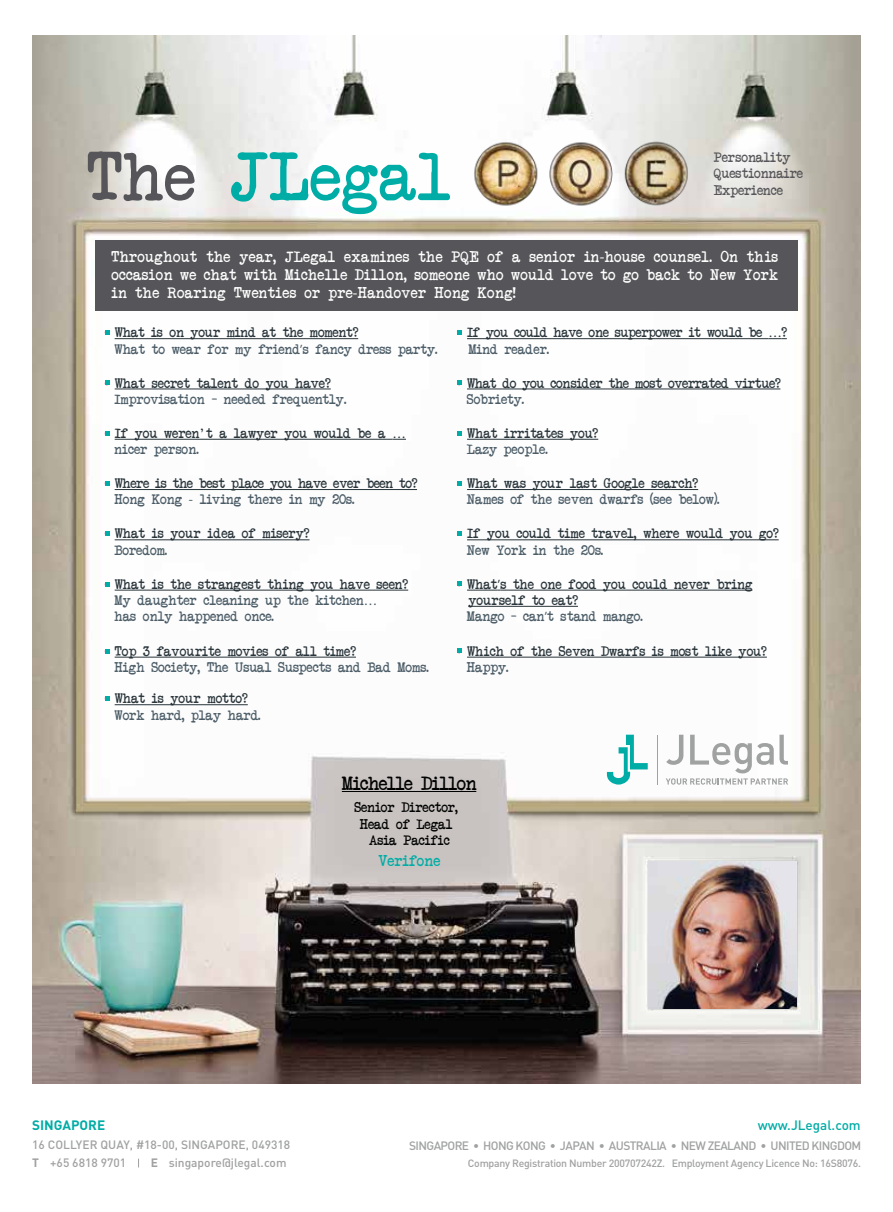
<style>
.page{position:relative;width:893px;height:1212px;background:#fff}
.page>*{position:absolute;margin:0;border:0;box-sizing:border-box;transform-origin:0 0}
.t1{font:67.5px "Another Typewriter";letter-spacing:.01em;color:#00aca6}
.t2{font:18.75px "Another Typewriter";letter-spacing:-.03em;color:#000101}
.t3{font:15px/18px "Another Typewriter";letter-spacing:.025em;color:#fff;text-align:justify}
.t4{font:15px "Another Typewriter";color:#00aca6}
.t5{font:13.5px/16.2px "Another Typewriter";color:#4b5c67}
.t6{font:13.5px/16.2px "Another Typewriter";color:#28343a}
.t7{font:13.5px/16.2px "Another Typewriter";letter-spacing:-.025em;color:#28343a}
.t8{font:13.5px/16.5px "Another Typewriter";color:#000101;text-align:center}
.t9{font:13.5px/16.2px "Another Typewriter";letter-spacing:-.005em;color:#56565a}
.t10{font:500 13.5px "DIN";color:#00aca6}
.t11{font:700 13.5px "DIN";color:#00aca6}
.t12{font:500 12px/18.1px "DIN";letter-spacing:-.015em;color:#a0a1a1}
.t13{font:500 12px "DIN";letter-spacing:-.05em;color:#a0a1a1}
.t14{font:500 10.5px "DIN";letter-spacing:-.025em;color:#a0a1a1}
.s1{color:#56565a}
.s2{font-family:"Myriad Pro"}
.s3{font-family:"American Typewriter";font-weight:700;color:#d0043c}
.s4{color:#28343a}
.s5{color:#4b5c67}
.s6{font-family:"Myriad Pro";color:#4b5c67}
.s7{font-weight:700}
</style>
<div class="page">
<img style="left:32px;top:36px;width:829px;height:1048px">
<img style="left:468px;top:135px;width:224px;height:77px">
<hr style="left:115px;top:489px;width:302px;height:1px;background:#28343a">
<svg style="left:105px;top:481px;width:4px;height:5px"></svg>
<hr style="left:115px;top:539px;width:194px;height:1px;background:#28343a">
<svg style="left:105px;top:532px;width:4px;height:4px"></svg>
<hr style="left:115px;top:657px;width:241px;height:1px;background:#28343a">
<svg style="left:105px;top:649px;width:4px;height:4px"></svg>
<hr style="left:115px;top:389px;width:216px;height:1px;background:#28343a">
<svg style="left:105px;top:380px;width:4px;height:5px"></svg>
<hr style="left:467px;top:590px;width:31px;height:1px;background:#28343a">
<hr style="left:500px;top:590px;width:252px;height:1px;background:#28343a">
<hr style="left:468px;top:606px;width:110px;height:1px;background:#28343a">
<svg style="left:457px;top:582px;width:5px;height:4px"></svg>
<hr style="left:467px;top:489px;width:231px;height:1px;background:#28343a">
<svg style="left:457px;top:481px;width:5px;height:5px"></svg>
<hr style="left:467px;top:539px;width:312px;height:1px;background:#28343a">
<svg style="left:457px;top:531px;width:5px;height:5px"></svg>
<hr style="left:467px;top:657px;width:300px;height:1px;background:#28343a">
<svg style="left:457px;top:649px;width:5px;height:4px"></svg>
<hr style="left:467px;top:389px;width:313px;height:1px;background:#28343a">
<svg style="left:457px;top:380px;width:5px;height:5px"></svg>
<hr style="left:467px;top:338px;width:301px;height:1px;background:#28343a">
<svg style="left:768px;top:338px;width:19px;height:1px"></svg>
<svg style="left:457px;top:330px;width:5px;height:5px"></svg>
<img style="left:648px;top:861px;width:148px;height:147px">
<div style="left:95px;top:240px;width:702px;height:71px;background:#56565a"></div>
<hr style="left:342px;top:791px;width:134px;height:1px;background:#000101">
<hr style="left:115px;top:338px;width:243px;height:1px;background:#28343a">
<svg style="left:105px;top:330px;width:4px;height:5px"></svg>
<hr style="left:115px;top:704px;width:133px;height:1px;background:#28343a">
<svg style="left:105px;top:696px;width:4px;height:5px"></svg>
<hr style="left:467px;top:439px;width:131px;height:1px;background:#28343a">
<svg style="left:457px;top:431px;width:5px;height:4px"></svg>
<svg style="left:607px;top:735px;width:41px;height:49px"></svg>
<svg style="left:666px;top:735px;width:122px;height:49px"></svg>
<hr style="left:657px;top:735px;width:1px;height:49px;background:#a0a1a1">
<hr style="left:115px;top:590px;width:293px;height:1px;background:#28343a">
<svg style="left:105px;top:582px;width:4px;height:4px"></svg>
<hr style="left:115px;top:439px;width:277px;height:1px;background:#28343a">
<svg style="left:392px;top:439px;width:14px;height:1px"></svg>
<svg style="left:105px;top:431px;width:4px;height:4px"></svg>
<h1 class="t1" style="left:87px;top:133px;width:365px"><span class="s1">The</span> JLegal</h1>
<p class="t9" style="left:714px;top:149px;width:90px">Personality<br>Questionnaire</p>
<p class="t9" style="left:714px;top:181px;width:70px">Experience</p>
<p class="t3" style="left:112px;top:247px;width:668px">Throughout the year, JLegal examines the PQE of a senior in<span class="s2">-</span>house counsel. On this occasion we chat with Michelle Dillon, someone who would love to go back to New York in the Roaring Twenties or pre<span class="s2">-</span>Handover Hong Kong!</p>
<p class="t5" style="left:115px;top:324px;width:324px;text-indent:-12px"><span class="s3">•</span> <span class="s4">What is on your mind at the moment?<br></span>What to wear for my friend<span class="s2">’</span>s fancy dress party.</p>
<p class="t7" style="left:468px;top:324px;width:320px;text-indent:-14px"><span class="s3">•</span> If you could have one superpower it would be <span class="s2">…</span>?<br><span class="s5">Mind reader.</span></p>
<p class="t5" style="left:115px;top:374px;width:233px;text-indent:-12px"><span class="s3">•</span> <span class="s4">What secret talent do you have?<br></span>Improvisation – needed frequently.</p>
<p class="t7" style="left:467px;top:374px;width:315px;text-indent:-12px"><span class="s3">•</span> What do you consider the most overrated virtue?<br><span class="s5">Sobriety.</span></p>
<p class="t6" style="left:115px;top:424px;width:293px;text-indent:-12px"><span class="s3">•</span> If you weren't a lawyer you would be a <span class="s2">… </span><span class="s5">nicer person.</span></p>
<p class="t6" style="left:467px;top:424px;width:133px;text-indent:-12px"><span class="s3">•</span> What irritates you?<br><span class="s5">Lazy people.</span></p>
<p class="t7" style="left:115px;top:475px;width:304px;text-indent:-12px"><span class="s3">•</span> Where is the best place you have ever been to?<br><span class="s5">Hong Kong</span> <span class="s6">-</span> <span class="s5">living there in my 20s.</span></p>
<p class="t6" style="left:115px;top:525px;width:196px;text-indent:-12px"><span class="s3">•</span> What is your idea of misery?<br><span class="s5">Boredom.</span></p>
<p class="t5" style="left:467px;top:475px;width:254px;text-indent:-12px"><span class="s3">•</span> <span class="s4">What was your last Google search?<br></span>Names of the seven dwarfs (see below).</p>
<p class="t6" style="left:467px;top:525px;width:313px;text-indent:-12px"><span class="s3">•</span> If you could time travel, where would you go?<br><span class="s5">New York in the 20s.</span></p>
<p class="t5" style="left:115px;top:575px;width:295px;text-indent:-12px"><span class="s3">•</span> <span class="s4">What is the strangest thing you have seen?<br></span>My daughter cleaning up the kitchen<span class="s2">…<br></span>has only happened once.</p>
<p class="t6" style="left:467px;top:575px;width:287px;text-indent:-12px"><span class="s3">•</span> What<span class="s2">’</span>s the one food you could never bring yourself to eat?<br><span class="s5">Mango – can</span><span class="s6">’</span><span class="s5">t stand mango.</span></p>
<p class="t5" style="left:115px;top:642px;width:316px;text-indent:-12px"><span class="s3">•</span> <span class="s4">Top 3 favourite movies of all time?<br></span>High Society, The Usual Suspects and Bad Moms.</p>
<p class="t6" style="left:467px;top:642px;width:301px;text-indent:-12px"><span class="s3">•</span> Which of the Seven Dwarfs is most like you?<br><span class="s5">Happy.</span></p>
<p class="t5" style="left:115px;top:690px;width:148px;text-indent:-12px"><span class="s3">•</span> <span class="s4">What is your motto?<br></span>Work hard, play hard.</p>
<h2 class="t2" style="left:342px;top:771px;width:136px">Michelle Dillon</h2>
<p class="t8" style="left:354px;top:799px;width:105px">Senior Director,<br>Head of Legal<br>Asia Pacific</p>
<p class="t4" style="left:379px;top:851px;width:63px">Verifone</p>
<p class="t11" style="left:32px;top:1117px;width:75px">SINGAPORE</p>
<p class="t12" style="left:32px;top:1135px;width:260px">16 COLLYER QUAY, #18-00, SINGAPORE, 049318<br><span class="s7">T</span> +65 6818 9701</p>
<p class="t12" style="left:151px;top:1153px;width:137px"><span class="s7">E</span> singapore@jlegal.com</p>
<p class="t10" style="left:758px;top:1117px;width:105px">www.JLegal.com</p>
<p class="t13" style="left:409px;top:1137px;width:454px">SINGAPORE • HONG KONG • JAPAN • AUSTRALIA • NEW ZEALAND • UNITED KINGDOM</p>
<p class="t14" style="left:468px;top:1157px;width:395px">Company Registration Number 200707242Z. Employment Agency Licence No: 16S8076.</p>
</div>
